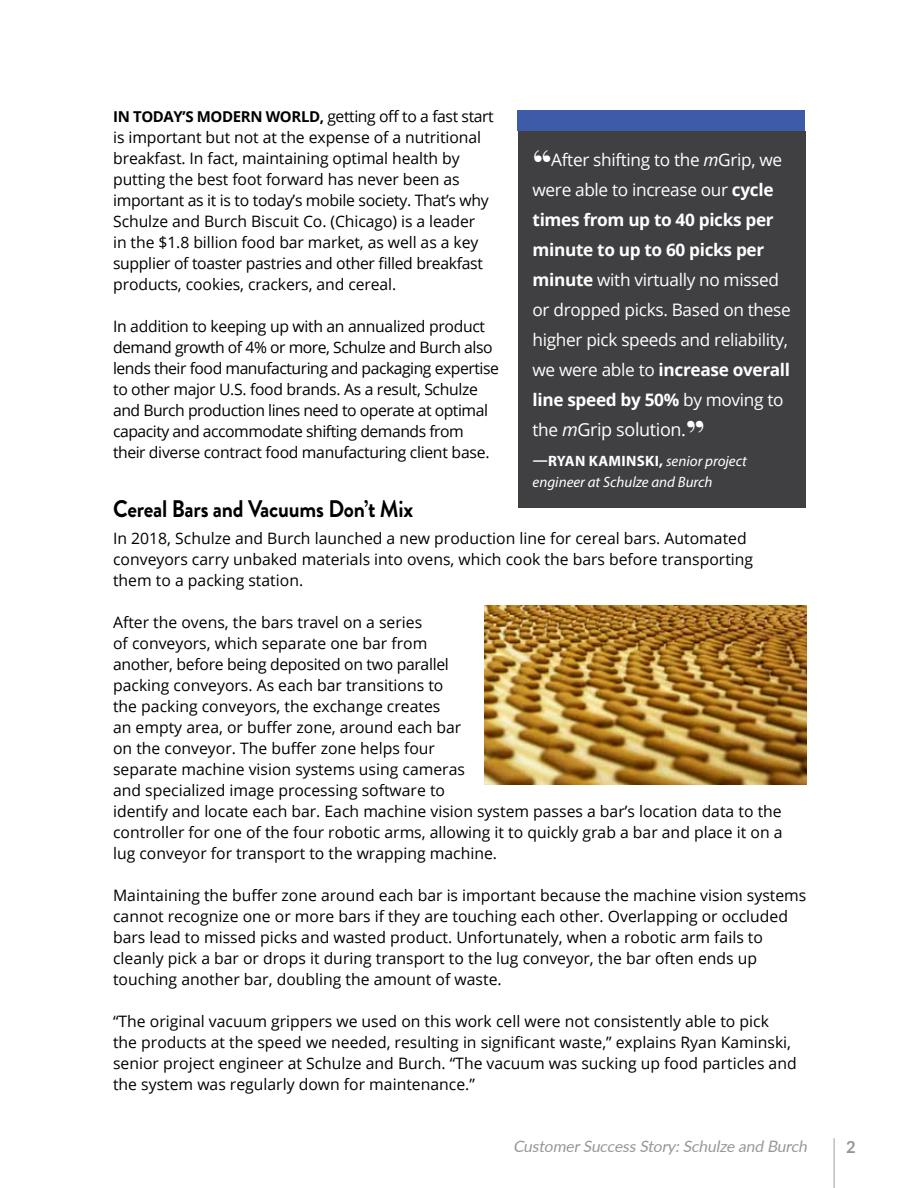
<style>
.page{position:relative;width:918px;height:1188px;background:#fff}
.page>*{position:absolute;margin:0;border:0;box-sizing:border-box;transform-origin:0 0}
.t1{font:700 42px "Playfair Display";color:#fff}
.t2{font:700 24px "Brandon Grotesque";letter-spacing:-.01em;color:#000;scale:.9 1}
.t3{font:18px "Open Sans";letter-spacing:-.02em;color:#fff}
.t4{font:17.25px/30px "Open Sans";letter-spacing:-.02em;color:#fff}
.t5{font:700 16.5px "Lato";color:#939598}
.t6{font:15.75px/21px "Open Sans";color:#000}
.t7{font:15.75px/21px "Open Sans";letter-spacing:-.03em;color:#000}
.t8{font:italic 15.75px "Lato";color:#95979a}
.t9{font:italic 15px/21px "Myriad Pro";color:#fff}
.s1{font-weight:700;font-size:15px}
.s2{font-style:italic}
.s3{font-weight:700}
.s4{font-size:17.25px}
.s5{font-weight:700;font-style:normal}
</style>
<div class="page">
<img style="left:484px;top:605px;width:323px;height:179px">
<div style="left:518px;top:131px;width:288px;height:377px;background:#404042"></div>
<div style="left:518px;top:110px;width:287px;height:21px;background:#3d5ba9"></div>
<hr style="left:833px;top:1138px;width:2px;height:50px;background:#bcbec0">
<p class="t6" style="left:113px;top:105px;width:382px"><span class="s1">IN TODAY’S MODERN WORLD,</span> getting off to a fast start is important but not at the expense of a nutritional breakfast. In fact, maintaining optimal health by putting the best foot forward has never been as important as it is to today’s mobile society. That’s why Schulze and Burch Biscuit Co. (Chicago) is a leader<br>in the $1.8 billion food bar market, as well as a key supplier of toaster pastries and other filled breakfast products, cookies, crackers, and cereal.</p>
<p class="t7" style="left:113px;top:315px;width:387px">In addition to keeping up with an annualized product demand growth of 4% or more, Schulze and Burch also lends their food manufacturing and packaging expertise to other major U.S. food brands. As a result, Schulze and Burch production lines need to operate at optimal capacity and accommodate shifting demands from their diverse contract food manufacturing client base.</p>
<h2 class="t2" style="left:113px;top:492px;width:335px">Cereal Bars and Vacuums Don’t Mix</h2>
<p class="t6" style="left:113px;top:527px;width:642px">In 2018, Schulze and Burch launched a new production line for cereal bars. Automated conveyors carry unbaked materials into ovens, which cook the bars before transporting them to a packing station.</p>
<p class="t6" style="left:113px;top:611px;width:671px">After the ovens, the bars travel on a series<br>of conveyors, which separate one bar from<br>another, before being deposited on two parallel<br>packing conveyors. As each bar transitions to<br>the packing conveyors, the exchange creates<br>an empty area, or buffer zone, around each bar<br>on the conveyor. The buffer zone helps four<br>separate machine vision systems using cameras<br>and specialized image processing software to<br>identify and locate each bar. Each machine vision system passes a bar’s location data to the controller for one of the four robotic arms, allowing it to quickly grab a bar and place it on a lug conveyor for transport to the wrapping machine.</p>
<p class="t6" style="left:113px;top:884px;width:695px">Maintaining the buffer zone around each bar is important because the machine vision systems cannot recognize one or more bars if they are touching each other. Overlapping or occluded bars lead to missed picks and wasted product. Unfortunately, when a robotic arm fails to cleanly pick a bar or drops it during transport to the lug conveyor, the bar often ends up touching another bar, doubling the amount of waste.</p>
<p class="t6" style="left:113px;top:1010px;width:685px">“The original vacuum grippers we used on this work cell were not consistently able to pick the products at the speed we needed, resulting in significant waste,” explains Ryan Kaminski, senior project engineer at Schulze and Burch. “The vacuum was sucking up food particles and the system was regularly down for maintenance.”</p>
<h1 class="t1" style="left:533px;top:132px;width:21px">“</h1>
<p class="t4" style="left:533px;top:144px;width:260px;text-indent:19px">After shifting to the <span class="s2">m</span>Grip, we were able to increase our <span class="s3">cycle times from up to 40 picks per minute to up to 60 picks per minute</span> with virtually no missed or dropped picks. Based on these higher pick speeds and reliability, we were able to <span class="s3">increase overall line speed by 50%</span> by moving to</p>
<p class="t3" style="left:533px;top:417px;width:155px"><span class="s4">the</span> <span class="s2">m</span>Grip solution.</p>
<h1 class="t1" style="left:686px;top:402px;width:21px">”</h1>
<p class="t9" style="left:533px;top:450px;width:216px"><span class="s5">—RYAN KAMINSKI,</span> senior project engineer at Schulze and Burch</p>
<p class="t8" style="left:513px;top:1135px;width:299px">CustomerSuccessStory:Schulze and Burch</p>
<p class="t5" style="left:846px;top:1135px;width:11px">2</p>
</div>
